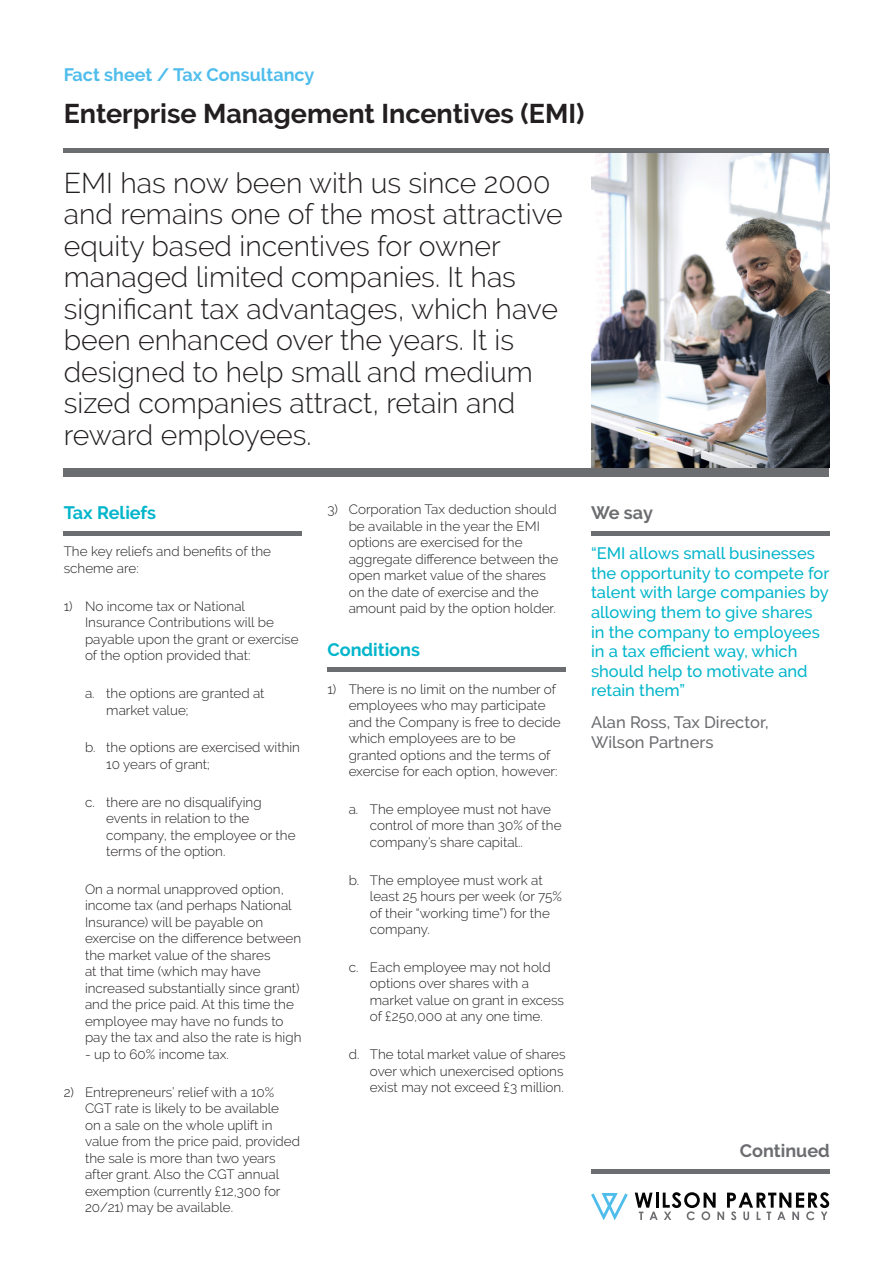
<style>
.page{position:relative;width:893px;height:1263px;background:#fff}
.page>*{position:absolute;margin:0;border:0;box-sizing:border-box;transform-origin:0 0}
.t1{font:300 28.5px/31.5px "Raleway";color:#231f20}
.t2{font:700 27px "Raleway";color:#231f20}
.t3{font:700 18px "Raleway";color:#4fbdec}
.t4{font:700 18px "Raleway";color:#00b5cb}
.t5{font:700 18px "Raleway";color:#6c6d70}
.t6{font:500 16.5px/19.5px "Raleway";color:#00b5cb}
.t7{font:500 16.5px/19.5px "Raleway";color:#6c6d70}
.t8{font:300 13.5px/16.5px "Raleway";color:#231f20}
</style>
<div class="page">
<div style="left:64px;top:468px;width:765px;height:8px;background:#6c6d70"></div>
<div style="left:64px;top:531px;width:238px;height:5px;background:#6c6d70"></div>
<hr style="left:327px;top:668px;width:239px;height:4px;background:#6c6d70">
<div style="left:591px;top:531px;width:238px;height:5px;background:#6c6d70"></div>
<img style="left:591px;top:153px;width:238px;height:315px">
<hr style="left:64px;top:149px;width:765px;height:4px;background:#6c6d70">
<svg style="left:635px;top:1192px;width:194px;height:28px"></svg>
<svg style="left:591px;top:1193px;width:37px;height:27px"></svg>
<div style="left:591px;top:1169px;width:238px;height:5px;background:#6c6d70"></div>
<h3 class="t3" style="left:64px;top:64px;width:252px">Fact sheet / Tax Consultancy</h3>
<h2 class="t2" style="left:64px;top:98px;width:522px">Enterprise Management Incentives (EMI)</h2>
<p class="t1" style="left:64px;top:167px;width:501px">EMI has now been with us since 2000 and remains one of the most attractive equity based incentives for owner managed limited companies. It has significant tax advantages, which have been enhanced over the years. It is designed to help small and medium sized companies attract, retain and reward employees.</p>
<h3 class="t4" style="left:64px;top:502px;width:94px">Tax Reliefs</h3>
<p class="t8" style="left:64px;top:543px;width:209px">The key reliefs and benefits of the scheme are:</p>
<p class="t8" style="left:85px;top:598px;width:215px;text-indent:-21px">1) No income tax or National<br>Insurance Contributions will be payable upon the grant or exercise of the option provided that:</p>
<p class="t8" style="left:106px;top:685px;width:160px;text-indent:-21px">a. the options are granted at market value;</p>
<p class="t8" style="left:106px;top:739px;width:195px;text-indent:-21px">b. the options are exercised within<br>10 years of grant;</p>
<p class="t8" style="left:106px;top:793px;width:191px;text-indent:-21px">c. there are no disqualifying events in relation to the company, the employee or the terms of the option.</p>
<p class="t8" style="left:85px;top:881px;width:218px">On a normal unapproved option, income tax (and perhaps National<br>Insurance) will be payable on exercise on the difference between the market value of the shares<br>at that time (which may have increased substantially since grant) and the price paid. At this time the employee may have no funds to pay the tax and also the rate is high</p>
<p class="t8" style="left:85px;top:1046px;width:145px">- up to 60% income tax.</p>
<p class="t8" style="left:85px;top:1083px;width:216px;text-indent:-21px">2) Entrepreneurs’ relief with a 10%<br>CGT rate is likely to be available<br>on a sale on the whole uplift in value from the price paid, provided the sale is more than two years after grant. Also the CGT annual exemption (currently £12,300 for<br>20/21) may be available.</p>
<p class="t8" style="left:349px;top:501px;width:211px;text-indent:-21px">3) Corporation Tax deduction should be available in the year the EMI options are exercised for the aggregate difference between the open market value of the shares on the date of exercise and the amount paid by the option holder.</p>
<h3 class="t4" style="left:327px;top:639px;width:94px">Conditions</h3>
<p class="t8" style="left:349px;top:680px;width:214px;text-indent:-21px">1) There is no limit on the number of employees who may participate and the Company is free to decide which employees are to be granted options and the terms of exercise for each option, however:</p>
<p class="t8" style="left:370px;top:801px;width:193px;text-indent:-21px">a. The employee must not have control of more than 30% of the company’s share capital..</p>
<p class="t8" style="left:370px;top:871px;width:193px;text-indent:-21px">b. The employee must work at least 25 hours per week (or 75% of their “working time”) for the company.</p>
<p class="t8" style="left:370px;top:959px;width:196px;text-indent:-21px">c. Each employee may not hold options over shares with a market value on grant in excess of £250,000 at any one time.</p>
<p class="t8" style="left:370px;top:1046px;width:197px;text-indent:-21px">d. The total market value of shares over which unexercised options exist may not exceed £3 million.</p>
<h3 class="t5" style="left:591px;top:502px;width:63px">We say</h3>
<p class="t6" style="left:591px;top:544px;width:240px">“EMI allows small businesses the opportunity to compete for talent with large companies by allowing them to give shares in the company to employees in a tax efficient way, which should help to motivate and retain them”</p>
<p class="t7" style="left:591px;top:713px;width:179px">Alan Ross, Tax Director,<br>Wilson Partners</p>
<h3 class="t5" style="left:740px;top:1140px;width:91px">Continued</h3>
</div>
